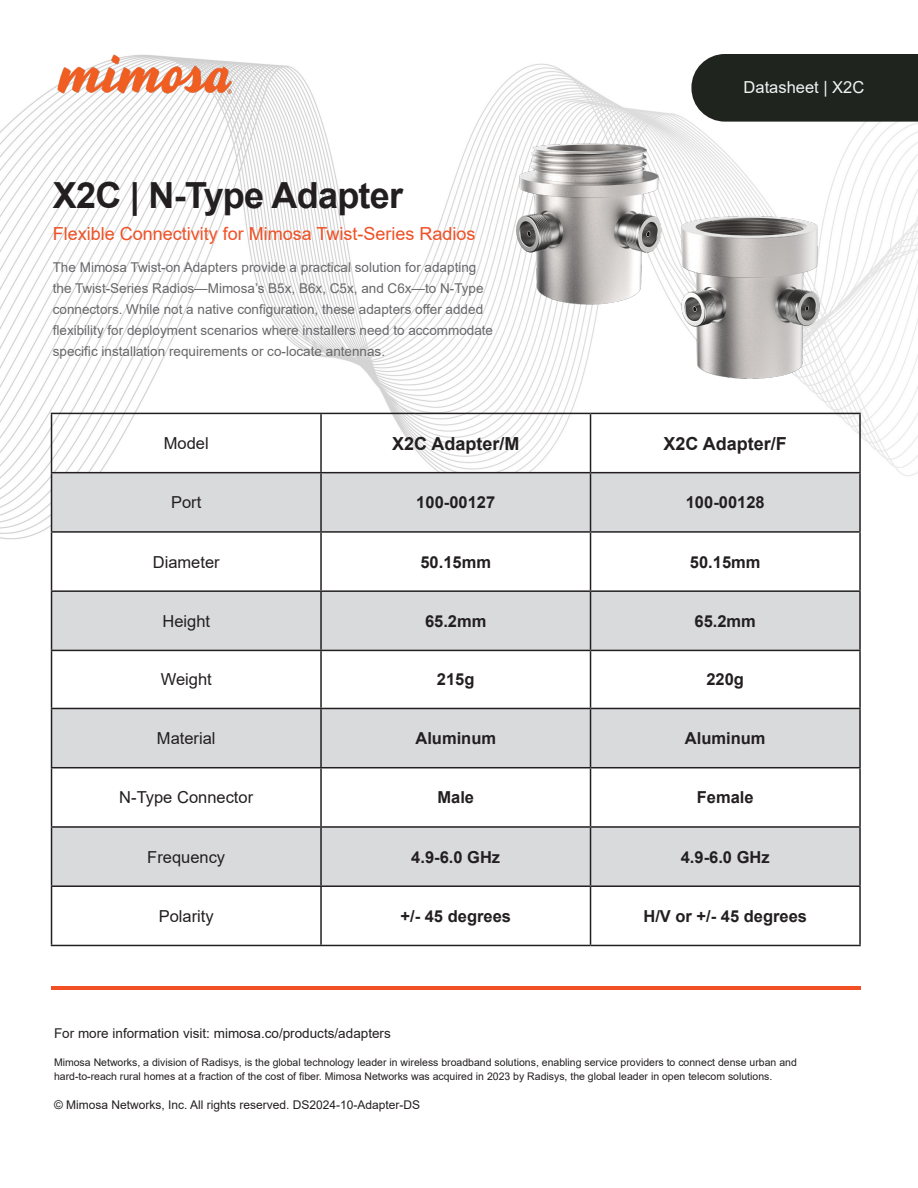
<style>
.page{position:relative;width:918px;height:1188px;background:#fff}
.page>*{position:absolute;margin:0;border:0;box-sizing:border-box;transform-origin:0 0}
.t1{font:700 36px "Arial";letter-spacing:-.02em;color:#231f20}
.t2{font:18px "Arial";color:#f05024}
.t3{font:700 18px "Arial";color:#231f20}
.t4{font:700 16.5px "Arial";color:#231f20}
.t5{font:16.5px "Arial";color:#231f20}
.t6{font:16.5px "Arial";color:#f2f3f4}
.t7{font:13.5px/21px "Arial";color:#67676a}
.t8{font:13.5px "Arial";color:#231f20}
.t9{font:12px "Arial";color:#231f20}
.t10{font:10.5px/14.4px "Arial";color:#231f20}
</style>
<div class="page">
<img style="left:0;top:63px;width:918px;height:927px">
<div style="left:691px;top:54px;width:227px;height:68px;background:#20241f"></div>
<img style="left:35px;top:54px;width:221px;height:54px">
<hr style="left:51px;top:986px;width:810px;height:3px;background:#f05024">
<svg style="left:52px;top:473px;width:807px;height:412px;fill:#d9dadc"></svg>
<hr style="left:51px;top:413px;width:270px;height:1px;background:#231f20">
<hr style="left:51px;top:414px;width:1px;height:58px;background:#231f20">
<hr style="left:321px;top:413px;width:270px;height:1px;background:#231f20">
<hr style="left:320px;top:414px;width:2px;height:58px;background:#231f20">
<hr style="left:590px;top:414px;width:1px;height:58px;background:#231f20">
<hr style="left:859px;top:414px;width:2px;height:58px;background:#231f20">
<hr style="left:51px;top:472px;width:270px;height:1px;background:#231f20">
<hr style="left:51px;top:473px;width:1px;height:58px;background:#231f20">
<hr style="left:321px;top:472px;width:270px;height:1px;background:#231f20">
<hr style="left:320px;top:473px;width:2px;height:58px;background:#231f20">
<hr style="left:591px;top:472px;width:270px;height:1px;background:#231f20">
<hr style="left:590px;top:473px;width:1px;height:58px;background:#231f20">
<hr style="left:859px;top:473px;width:2px;height:58px;background:#231f20">
<hr style="left:51px;top:531px;width:270px;height:2px;background:#231f20">
<hr style="left:51px;top:533px;width:1px;height:57px;background:#231f20">
<hr style="left:321px;top:531px;width:270px;height:2px;background:#231f20">
<hr style="left:320px;top:533px;width:2px;height:57px;background:#231f20">
<hr style="left:591px;top:531px;width:270px;height:2px;background:#231f20">
<hr style="left:590px;top:533px;width:1px;height:57px;background:#231f20">
<hr style="left:859px;top:533px;width:2px;height:57px;background:#231f20">
<hr style="left:51px;top:590px;width:270px;height:2px;background:#231f20">
<hr style="left:51px;top:592px;width:1px;height:58px;background:#231f20">
<hr style="left:321px;top:590px;width:270px;height:2px;background:#231f20">
<hr style="left:320px;top:592px;width:2px;height:58px;background:#231f20">
<hr style="left:591px;top:590px;width:270px;height:2px;background:#231f20">
<hr style="left:590px;top:592px;width:1px;height:58px;background:#231f20">
<hr style="left:859px;top:592px;width:2px;height:58px;background:#231f20">
<hr style="left:51px;top:650px;width:270px;height:1px;background:#231f20">
<hr style="left:51px;top:651px;width:1px;height:57px;background:#231f20">
<hr style="left:321px;top:650px;width:270px;height:1px;background:#231f20">
<hr style="left:320px;top:651px;width:2px;height:57px;background:#231f20">
<hr style="left:591px;top:650px;width:270px;height:1px;background:#231f20">
<hr style="left:590px;top:651px;width:1px;height:57px;background:#231f20">
<hr style="left:859px;top:651px;width:2px;height:57px;background:#231f20">
<hr style="left:51px;top:708px;width:270px;height:1px;background:#231f20">
<hr style="left:51px;top:709px;width:1px;height:58px;background:#231f20">
<hr style="left:321px;top:708px;width:270px;height:1px;background:#231f20">
<hr style="left:320px;top:709px;width:2px;height:58px;background:#231f20">
<hr style="left:591px;top:708px;width:270px;height:1px;background:#231f20">
<hr style="left:590px;top:709px;width:1px;height:58px;background:#231f20">
<hr style="left:859px;top:709px;width:2px;height:58px;background:#231f20">
<hr style="left:51px;top:767px;width:270px;height:1px;background:#231f20">
<hr style="left:51px;top:768px;width:1px;height:58px;background:#231f20">
<hr style="left:321px;top:767px;width:270px;height:1px;background:#231f20">
<hr style="left:320px;top:768px;width:2px;height:58px;background:#231f20">
<hr style="left:591px;top:767px;width:270px;height:1px;background:#231f20">
<hr style="left:590px;top:768px;width:1px;height:58px;background:#231f20">
<hr style="left:859px;top:768px;width:2px;height:58px;background:#231f20">
<hr style="left:51px;top:826px;width:270px;height:2px;background:#231f20">
<hr style="left:51px;top:828px;width:1px;height:57px;background:#231f20">
<hr style="left:321px;top:826px;width:270px;height:2px;background:#231f20">
<hr style="left:320px;top:828px;width:2px;height:57px;background:#231f20">
<hr style="left:591px;top:826px;width:270px;height:2px;background:#231f20">
<hr style="left:590px;top:828px;width:1px;height:57px;background:#231f20">
<hr style="left:859px;top:828px;width:2px;height:57px;background:#231f20">
<hr style="left:51px;top:885px;width:270px;height:2px;background:#231f20">
<hr style="left:51px;top:887px;width:1px;height:58px;background:#231f20">
<hr style="left:321px;top:885px;width:270px;height:2px;background:#231f20">
<hr style="left:320px;top:887px;width:2px;height:58px;background:#231f20">
<hr style="left:591px;top:885px;width:270px;height:2px;background:#231f20">
<hr style="left:590px;top:887px;width:1px;height:58px;background:#231f20">
<hr style="left:859px;top:887px;width:2px;height:58px;background:#231f20">
<hr style="left:51px;top:945px;width:270px;height:1px;background:#231f20">
<hr style="left:321px;top:945px;width:270px;height:1px;background:#231f20">
<hr style="left:591px;top:945px;width:270px;height:1px;background:#231f20">
<img style="left:568px;top:137px;width:350px;height:321px">
<img style="left:404px;top:70px;width:367px;height:320px">
<p class="t1" style="left:53px;top:170px;width:352px">X2C | N-Type Adapter</p>
<p class="t2" style="left:53px;top:221px;width:424px">Flexible Connectivity for Mimosa Twist-Series Radios</p>
<p class="t7" style="left:53px;top:257px;width:442px">The Mimosa Twist-on Adapters provide a practical solution for adapting the Twist-Series Radios—Mimosa’s B5x, B6x, C5x, and C6x—to N-Type connectors. While not a native configuration, these adapters offer added flexibility for deployment scenarios where installers need to accommodate specific installation requirements or co-locate antennas.</p>
<p class="t6" style="left:744px;top:76px;width:122px">Datasheet | X2C</p>
<p class="t5" style="left:164px;top:432px;width:46px">Model</p>
<p class="t3" style="left:392px;top:431px;width:129px">X2C Adapter/M</p>
<p class="t3" style="left:664px;top:431px;width:125px">X2C Adapter/F</p>
<p class="t5" style="left:171px;top:491px;width:32px">Port</p>
<p class="t4" style="left:416px;top:491px;width:80px">100-00127</p>
<p class="t4" style="left:686px;top:491px;width:80px">100-00128</p>
<p class="t5" style="left:153px;top:550px;width:68px">Diameter</p>
<p class="t4" style="left:420px;top:550px;width:72px">50.15mm</p>
<p class="t4" style="left:690px;top:550px;width:72px">50.15mm</p>
<p class="t5" style="left:162px;top:610px;width:49px">Height</p>
<p class="t4" style="left:425px;top:609px;width:63px">65.2mm</p>
<p class="t4" style="left:695px;top:609px;width:63px">65.2mm</p>
<p class="t5" style="left:161px;top:668px;width:53px">Weight</p>
<p class="t4" style="left:437px;top:668px;width:39px">215g</p>
<p class="t4" style="left:706px;top:668px;width:39px">220g</p>
<p class="t5" style="left:157px;top:727px;width:60px">Material</p>
<p class="t4" style="left:415px;top:727px;width:82px">Aluminum</p>
<p class="t4" style="left:685px;top:727px;width:82px">Aluminum</p>
<p class="t5" style="left:119px;top:786px;width:135px">N-Type Connector</p>
<p class="t4" style="left:437px;top:786px;width:38px">Male</p>
<p class="t4" style="left:697px;top:786px;width:58px">Female</p>
<p class="t5" style="left:147px;top:845px;width:79px">Frequency</p>
<p class="t4" style="left:411px;top:845px;width:90px">4.9-6.0 GHz</p>
<p class="t4" style="left:681px;top:845px;width:90px">4.9-6.0 GHz</p>
<p class="t5" style="left:159px;top:905px;width:57px">Polarity</p>
<p class="t4" style="left:401px;top:904px;width:112px">+/- 45 degrees</p>
<p class="t4" style="left:643px;top:904px;width:165px">H/V or +/- 45 degrees</p>
<p class="t8" style="left:54px;top:1024px;width:338px">For more information visit: mimosa.co/products/adapters</p>
<p class="t10" style="left:54px;top:1055px;width:744px">Mimosa Networks, a division of Radisys, is the global technology leader in wireless broadband solutions, enabling service providers to connect dense urban and hard-to-reach rural homes at a fraction of the cost of fiber. Mimosa Networks was acquired in 2023 by Radisys, the global leader in open telecom solutions.</p>
<p class="t9" style="left:54px;top:1097px;width:368px">© Mimosa Networks, Inc. All rights reserved. DS2024-10-Adapter-DS</p>
</div>
